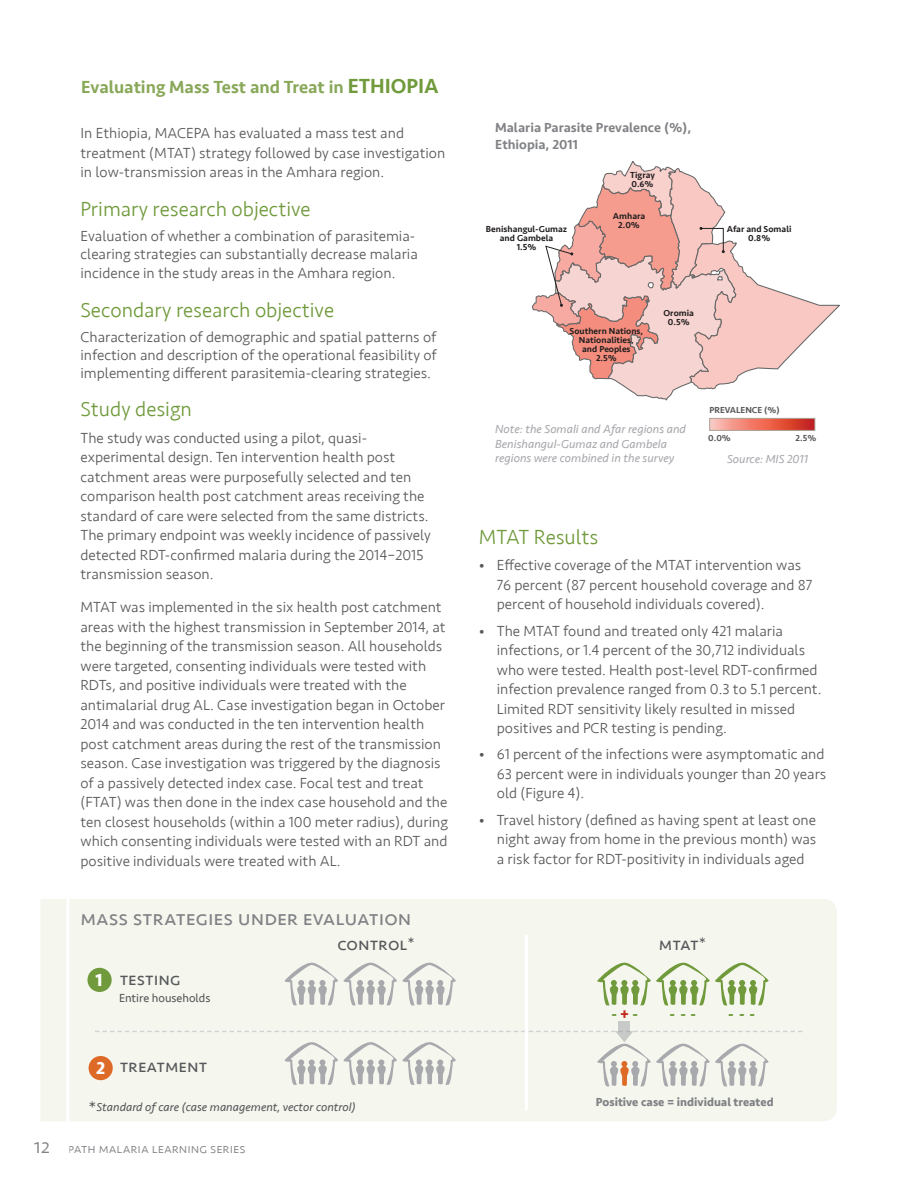
<style>
.page{position:relative;width:918px;height:1188px;background:#fff}
.page>*{position:absolute;margin:0;border:0;box-sizing:border-box;transform-origin:0 0}
.t1{font:300 21px "Seravek";color:#709a3b}
.t2{font:21px "Seravek";color:#808285}
.t3{font:500 18px "Seravek";color:#89a859}
.t4{font:18px "Seravek";color:#57585a}
.t5{font:700 18px "Seravek";color:#fff}
.t6{font:300 15px/19.5px "Seravek";color:#57585a}
.t7{font:700 15px "Seravek";color:#709a3b}
.t8{font:500 13.5px/16.2px "Seravek";color:#808285}
.t9{font:300 13.5px "Seravek";color:#808285}
.t10{font:italic 12px/14.4px "Seravek";color:#a8a9ad}
.t11{font:italic 12px "Seravek";color:#57585a}
.t12{font:700 12px "Seravek";color:#808285}
.t13{font:12px "Seravek";color:#57585a}
.t14{font:9.6px/11.2px "Arial 0 50";color:#545554}
.t15{font:9.6px "Arial 0 75";color:#545554}
.t16{font:500 9px/9px "Seravek";color:#231f20;text-align:center}
.t17{font:500 9px "Seravek";color:#57585a}
.t18{font:8.85px "Arial 0 50";color:#545554}
.s1{font-size:21px;color:#709a3b}
.s2{color:#c02d19}
.s3{font-style:normal;font-size:19.5px}
.s4{font-size:21px}
</style>
<div class="page">
<div style="left:41px;top:899px;width:796px;height:222px;background:#f5f7ef"></div>
<svg style="left:711px;top:420px;width:102px;height:9px"></svg>
<div style="left:709px;top:418px;width:106px;height:13px;border:1px solid #aca89a"></div>
<svg style="left:531px;top:161px;width:309px;height:240px"></svg>
<svg style="left:595px;top:959px;width:174px;height:47px"></svg>
<hr style="left:66px;top:892px;width:3px;height:262px;background:#fff">
<svg style="left:283px;top:959px;width:174px;height:47px"></svg>
<div style="left:87px;top:968px;width:25px;height:24px;background:#709a3b;border-radius:50%"></div>
<div style="left:89px;top:1056px;width:24px;height:24px;background:#de6a27;border-radius:50%"></div>
<hr style="left:525px;top:935px;width:3px;height:175px;background:#fff">
<div style="left:619px;top:1022px;width:11px;height:12px;background:#c8cac7"></div>
<svg style="left:95px;top:1031px;width:707px;height:56px"></svg>
<p class="t3" style="left:81px;top:76px;width:359px">Evaluating Mass Test and Treat in <span class="s1">ETHIOPIA</span></p>
<p class="t6" style="left:81px;top:124px;width:366px">In Ethiopia, MACEPA has evaluated a mass test and treatment (MTAT) strategy followed by case investigation in low-transmission areas in the Amhara region.</p>
<h1 class="t1" style="left:81px;top:197px;width:232px">Primary research objective</h1>
<p class="t6" style="left:81px;top:227px;width:339px;line-height:18px">Evaluation of whether a combination of parasitemia&shy;clearing strategies can substantially decrease malaria</p>
<p class="t6" style="left:81px;top:264px;width:316px">incidence in the study areas in the Amhara region.</p>
<h1 class="t1" style="left:81px;top:298px;width:255px">Secondary research objective</h1>
<p class="t6" style="left:81px;top:328px;width:358px;line-height:18px;text-align:justify">Characterization of demographic and spatial patterns of infection and description of the operational feasibility of implementing different parasitemia-clearing strategies.</p>
<h1 class="t1" style="left:81px;top:397px;width:113px">Study design</h1>
<p class="t6" style="left:81px;top:428px;width:352px">The study was conducted using a pilot, quasi&shy;experimental design. Ten intervention health post catchment areas were purposefully selected and ten comparison health post catchment areas receiving the standard of care were selected from the same districts.<br>The primary endpoint was weekly incidence of passively detected RDT-confirmed malaria during the 2014–2015 transmission season.</p>
<p class="t6" style="left:81px;top:598px;width:369px">MTAT was implemented in the six health post catchment areas with the highest transmission in September 2014, at the beginning of the transmission season. All households were targeted, consenting individuals were tested with RDTs, and positive individuals were treated with the antimalarial drug AL. Case investigation began in October 2014 and was conducted in the ten intervention health post catchment areas during the rest of the transmission season. Case investigation was triggered by the diagnosis of a passively detected index case. Focal test and treat (FTAT) was then done in the index case household and the ten closest households (within a 100 meter radius), during which consenting individuals were tested with an RDT and positive individuals were treated with AL.</p>
<p class="t8" style="left:495px;top:120px;width:198px">Malaria Parasite Prevalence (%),<br>Ethiopia, 2011</p>
<p class="t16" style="left:630px;top:170px;width:26px;text-align:left">Tigray<br>0.6%</p>
<p class="t16" style="left:613px;top:211px;width:34px">Amhara<br>2.0%</p>
<p class="t16" style="left:727px;top:225px;width:66px">Afar and Somali<br>0.8%</p>
<p class="t16" style="left:486px;top:225px;width:83px">Benishangul-Gumaz and Gambela<br>1.5%</p>
<p class="t16" style="left:664px;top:309px;width:32px">Oromia<br>0.5%</p>
<p class="t16" style="left:570px;top:326px;width:75px">Southern Nations,<br>Nationalities,<br>and Peoples<br>2.5%</p>
<p class="t17" style="left:709px;top:405px;width:72px">PREVALENCE (%)</p>
<p class="t15" style="left:706px;top:404px;width:22px">MPP</p>
<p class="t10" style="left:495px;top:422px;width:192px">Note: the Somali and Afar regions and<br>Benishangul-Gumaz and Gambela regions were combined in the survey</p>
<p class="t18" style="left:710px;top:431px;width:28px">0.0060</p>
<p class="t18" style="left:788px;top:431px;width:28px">0.5100</p>
<p class="t17" style="left:708px;top:432px;width:24px">0.0%</p>
<p class="t17" style="left:796px;top:432px;width:22px">2.5%</p>
<p class="t10" style="left:727px;top:452px;width:82px">Source: MIS 2011</p>
<h1 class="t1" style="left:479px;top:525px;width:121px">MTAT Results</h1>
<p class="t6" style="left:497px;top:556px;width:317px;text-indent:-18px">• Effective coverage of the MTAT intervention was<br>76 percent (87 percent household coverage and 87 percent of household individuals covered).</p>
<p class="t6" style="left:497px;top:621px;width:326px;text-indent:-18px">• The MTAT found and treated only 421 malaria infections, or 1.4 percent of the 30,712 individuals who were tested. Health post-level RDT-confirmed infection prevalence ranged from 0.3 to 5.1 percent.<br>Limited RDT sensitivity likely resulted in missed positives and PCR testing is pending.</p>
<p class="t6" style="left:497px;top:745px;width:331px;text-indent:-18px">• 61 percent of the infections were asymptomatic and<br>63 percent were in individuals younger than 20 years old (Figure 4).</p>
<p class="t6" style="left:497px;top:810px;width:321px;text-align:justify;text-indent:-18px">• Travel history (defined as having spent at least one night away from home in the previous month) was a risk factor for RDT-positivity in individuals aged</p>
<p class="t14" style="left:229px;top:743px;width:469px">Map based on Longitude (generated) and Latitude (generated). Color shows sum of MPP. Details are shown for Country and Province.</p>
<h1 class="t2" style="left:81px;top:901px;width:332px">mass strategies under evaluation</h1>
<p class="t5" style="left:96px;top:965px;width:9px">1</p>
<p class="t4" style="left:120px;top:965px;width:63px">testing</p>
<p class="t13" style="left:119px;top:989px;width:93px">Entire households</p>
<p class="t4" style="left:337px;top:930px;width:79px">control*</p>
<p class="t4" style="left:659px;top:930px;width:49px">mtat*</p>
<p class="t7" style="left:611px;top:1002px;width:28px">-<span class="s2">+</span>-</p>
<p class="t7" style="left:669px;top:1002px;width:28px">---</p>
<p class="t7" style="left:728px;top:1002px;width:28px">---</p>
<p class="t5" style="left:96px;top:1054px;width:11px">2</p>
<p class="t11" style="left:89px;top:1097px;width:269px"><span class="s3">*</span>Standard of care (case management, vector control)</p>
<p class="t4" style="left:120px;top:1052px;width:89px">treatment</p>
<p class="t9" style="left:34px;top:1141px;width:213px"><span class="s4">12</span> path malaria learning series</p>
<p class="t12" style="left:596px;top:1092px;width:179px">Positive case = individual treated</p>
</div>
